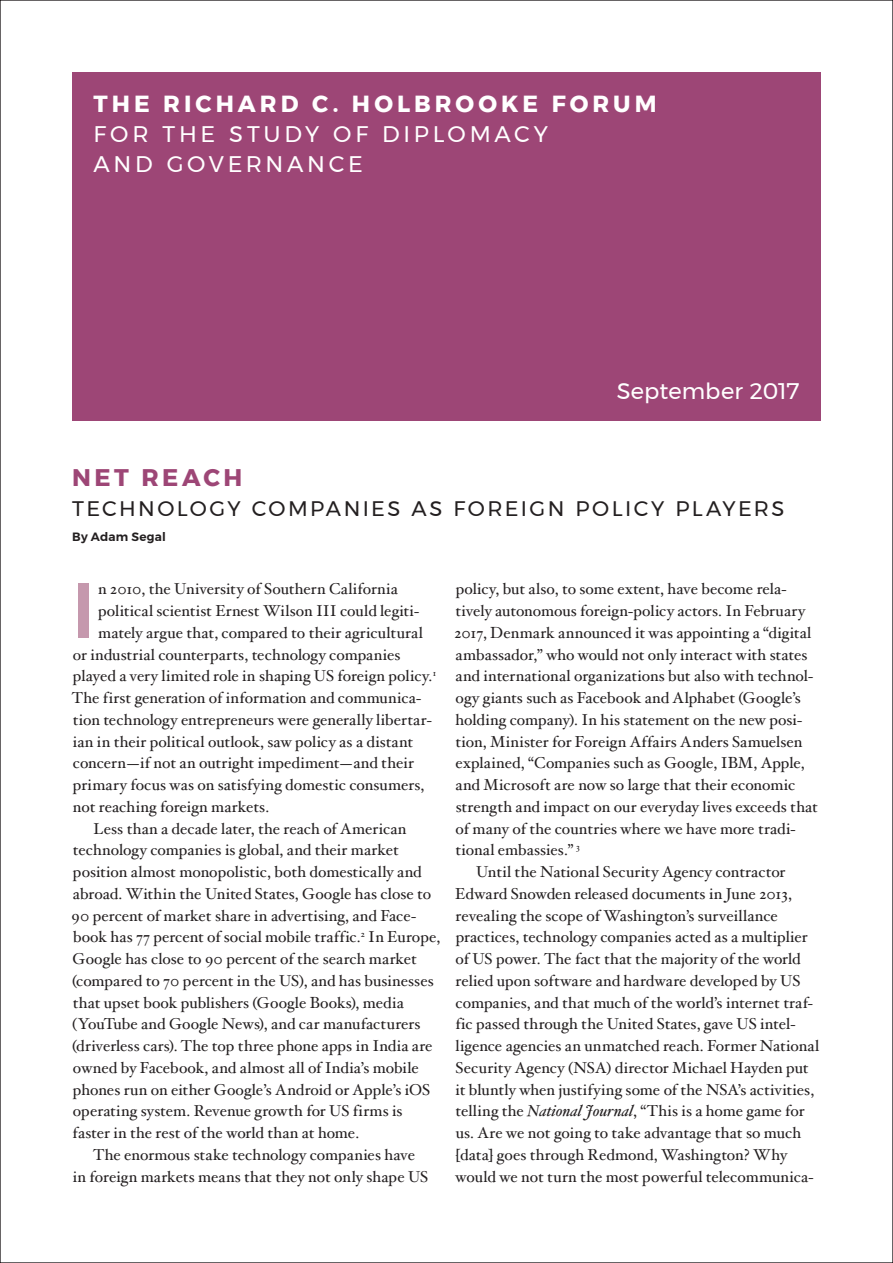
<style>
.page{position:relative;width:893px;height:1263px;background:#fff}
.page>*{position:absolute;margin:0;border:0;box-sizing:border-box;transform-origin:0 0}
.Copy__Initial{font:500 77.85px "Montserrat";color:#c598ad}
.Headline_1__color{font:700 24px "Montserrat";letter-spacing:.14em;color:#9d4676}
.Master_Head_neg{font:700 23.25px "Montserrat";letter-spacing:.17em;color:#fff}
.Master_Head_neg-2{font:22.5px/30px "Montserrat";letter-spacing:.165em;color:#fff}
.Master_head__Date{font:22.5px "Montserrat";letter-spacing:.005em;color:#fff}
.Headline_1__color-2{font:21px "Montserrat";letter-spacing:.11em;color:#231f20}
.Copy__Indent{font:15.75px/21.8px "Hoefler Text Roman";color:#231f20}
.Copy__Initial-2{font:15.75px "Hoefler Text Roman";color:#231f20}
.Headline_1__Author{font:600 12px "Montserrat";letter-spacing:.02em;color:#231f20}
.s1{font-family:"Hoefler Text";font-style:italic}
</style>
<div class="page">
<div style="left:72px;top:72px;width:749px;height:348px;background:#9d4676"></div>
<p class="Master_Head_neg" style="left:94px;top:85px;width:565px">THE RICHARD C. HOLBROOKE FORUM</p>
<p class="Master_Head_neg-2" style="left:94px;top:119px;width:456px">FOR THE STUDY OF DIPLOMACY<br>AND GOVERNANCE</p>
<p class="Master_head__Date" style="left:617px;top:373px;width:184px">September 2017</p>
<p class="Headline_1__color" style="left:72px;top:458px;width:171px">NET REACH</p>
<p class="Headline_1__color-2" style="left:72px;top:492px;width:713px">TECHNOLOGY COMPANIES AS FOREIGN POLICY PLAYERS</p>
<p class="Headline_1__Author" style="left:72px;top:527px;width:95px">By Adam Segal</p>
<p class="Copy__Initial" style="left:72px;top:549px;width:25px">I</p>
<p class="Copy__Initial-2" style="left:98px;top:580px;width:301px">n 2010, the University of Southern California</p>
<p class="Copy__Initial-2" style="left:98px;top:601px;width:322px">political scientist Ernest Wilson III could legiti-</p>
<p class="Copy__Initial-2" style="left:98px;top:623px;width:326px">mately argue that, compared to their agricultural</p>
<p class="Copy__Initial-2" style="left:73px;top:645px;width:329px">or industrial counterparts, technology companies</p>
<p class="Copy__Initial-2" style="left:73px;top:667px;width:365px">played a very limited role in shaping US foreign policy.<sup>1</sup></p>
<p class="Copy__Initial-2" style="left:72px;top:688px;width:351px">The first generation of information and communica-</p>
<p class="Copy__Initial-2" style="left:73px;top:710px;width:361px">tion technology entrepreneurs were generally libertar-</p>
<p class="Copy__Initial-2" style="left:73px;top:732px;width:342px">ian in their political outlook, saw policy as a distant</p>
<p class="Copy__Initial-2" style="left:73px;top:754px;width:342px">concern—if not an outright impediment—and their</p>
<p class="Copy__Initial-2" style="left:73px;top:775px;width:353px">primary focus was on satisfying domestic consumers,</p>
<p class="Copy__Initial-2" style="left:73px;top:797px;width:198px">not reaching foreign markets.</p>
<p class="Copy__Indent" style="left:72px;top:818px;width:370px;text-indent:22px">Less than a decade later, the reach of American technology companies is global, and their market position almost monopolistic, both domestically and abroad. Within the United States, Google has close to 90 percent of market share in advertising, and Face&shy;book has 77 percent of social mobile traffic.<sup>2</sup> In Europe, Google has close to 90 percent of the search market (compared to 70 percent in the US), and has businesses that upset book publishers (Google Books), media (YouTube and Google News), and car manufacturers (driverless cars). The top three phone apps in India are owned by Facebook, and almost all of India’s mobile phones run on either Google’s Android or Apple’s iOS operating system. Revenue growth for US firms is faster in the rest of the world than at home.</p>
<p class="Copy__Indent" style="left:73px;top:1144px;width:357px;text-align:center">The enormous stake technology companies have<br>in foreign markets means that they not only shape US</p>
<p class="Copy__Indent" style="left:454px;top:579px;width:365px">policy, but also, to some extent, have become rela&shy;tively autonomous foreign-policy actors. In February 2017, Denmark announced it was appointing a “digital ambassador,” who would not only interact with states and international organizations but also with technol&shy;ogy giants such as Facebook and Alphabet (Google’s holding company). In his statement on the new posi&shy;tion, Minister for Foreign Affairs Anders Samuelsen explained, “Companies such as Google, IBM, Apple, and Microsoft are now so large that their economic strength and impact on our everyday lives exceeds that of many of the countries where we have more tradi&shy;tional embassies.” <sup>3</sup></p>
<p class="Copy__Indent" style="left:455px;top:861px;width:366px;text-indent:21px">Until the National Security Agency contractor Edward Snowden released documents in June 2013, revealing the scope of Washington’s surveillance practices, technology companies acted as a multiplier of US power. The fact that the majority of the world relied upon software and hardware developed by US companies, and that much of the world’s internet traf&shy;fic passed through the United States, gave US intel&shy;ligence agencies an unmatched reach. Former National Security Agency (NSA) director Michael Hayden put it bluntly when justifying some of the NSA’s activities, telling the <span class="s1">National Journal</span>, “This is a home game for us. Are we not going to take advantage that so much [data] goes through Redmond, Washington? Why would we not turn the most powerful telecommunica-</p>
</div>
